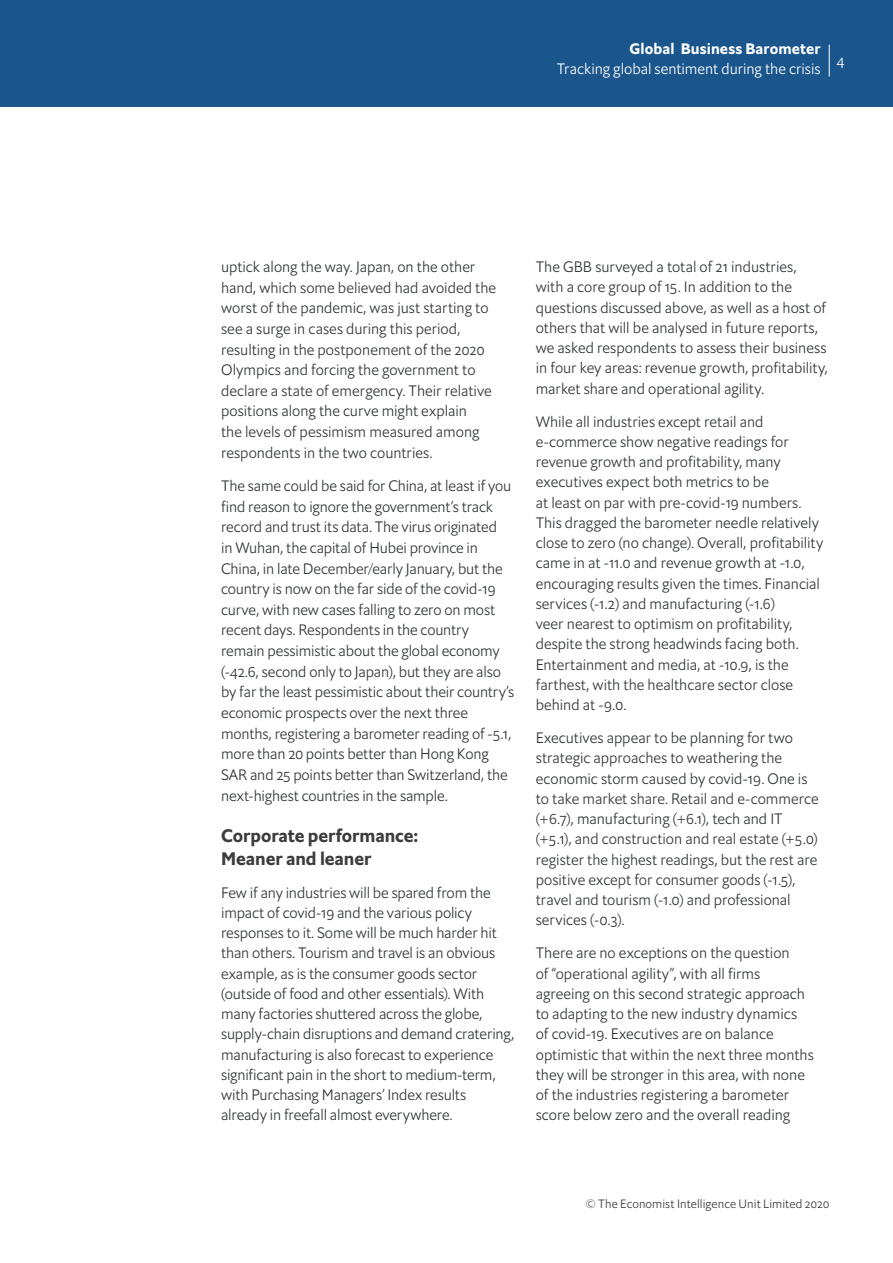
<style>
.page{position:relative;width:893px;height:1263px;background:#fff}
.page>*{position:absolute;margin:0;border:0;box-sizing:border-box;transform-origin:0 0}
.t1{font:700 18px/22.5px "Econ Sans OS";letter-spacing:-.005em;color:#3c3c3c}
.t2{font:300 15px/20.2px "Econ Sans OS";letter-spacing:-.005em;color:#343739}
.t3{font:300 15px "Econ Sans OS";color:#fff}
.t4{font:700 15px "Econ Sans OS";letter-spacing:.005em;color:#fff}
.t5{font:300 12px "Econ Sans OS";letter-spacing:.01em;color:#3c3c3c}
</style>
<div class="page">
<div style="left:0;top:0;width:893px;height:106px;background:#1a558c"></div>
<hr style="left:829px;top:45px;width:1px;height:32px;background:#fff">
<p class="t4" style="left:630px;top:39px;width:192px">Global Business Barometer</p>
<p class="t3" style="left:557px;top:59px;width:265px">Tracking global sentiment during the crisis</p>
<p class="t3" style="left:836px;top:51px;width:9px">4</p>
<p class="t2" style="left:221px;top:256px;width:276px;line-height:20.7px">uptick along the way. Japan, on the other hand, which some believed had avoided the worst of the pandemic, was just starting to see a surge in cases during this period, resulting in the postponement of the 2020<br>Olympics and forcing the government to declare a state of emergency. Their relative positions along the curve might explain<br>the levels of pessimism measured among respondents in the two countries.</p>
<p class="t2" style="left:221px;top:475px;width:295px;line-height:20.7px">The same could be said for China, at least if you find reason to ignore the government’s track record and trust its data. The virus originated<br>in Wuhan, the capital of Hubei province in China, in late December/early January, but the country is now on the far side of the covid-19 curve, with new cases falling to zero on most recent days. Respondents in the country remain pessimistic about the global economy (-42.6, second only to Japan), but they are also by far the least pessimistic about their country’s economic prospects over the next three months, registering a barometer reading of -5.1, more than 20 points better than Hong Kong SAR and 25 points better than Switzerland, the next-highest countries in the sample.</p>
<p class="t1" style="left:221px;top:824px;width:199px">Corporate performance:<br>Meaner and leaner</p>
<p class="t2" style="left:221px;top:882px;width:295px">Few if any industries will be spared from the impact of covid-19 and the various policy responses to it. Some will be much harder hit than others. Tourism and travel is an obvious example, as is the consumer goods sector (outside of food and other essentials). With many factories shuttered across the globe, supply-chain disruptions and demand cratering, manufacturing is also forecast to experience significant pain in the short to medium-term, with Purchasing Managers’ Index results already in freefall almost everywhere.</p>
<p class="t2" style="left:536px;top:257px;width:293px">The GBB surveyed a total of 21 industries, with a core group of 15. In addition to the questions discussed above, as well as a host of others that will be analysed in future reports, we asked respondents to assess their business in four key areas: revenue growth, profitability, market share and operational agility.</p>
<p class="t2" style="left:536px;top:411px;width:289px">While all industries except retail and e-commerce show negative readings for revenue growth and profitability, many executives expect both metrics to be<br>at least on par with pre-covid-19 numbers.<br>This dragged the barometer needle relatively close to zero (no change). Overall, profitability came in at -11.0 and revenue growth at -1.0, encouraging results given the times. Financial services (-1.2) and manufacturing (-1.6)<br>veer nearest to optimism on profitability, despite the strong headwinds facing both.<br>Entertainment and media, at -10.9, is the farthest, with the healthcare sector close behind at -9.0.</p>
<p class="t2" style="left:536px;top:728px;width:284px">Executives appear to be planning for two strategic approaches to weathering the economic storm caused by covid-19. One is to take market share. Retail and e-commerce (+6.7), manufacturing (+6.1), tech and IT (+5.1), and construction and real estate (+5.0) register the highest readings, but the rest are positive except for consumer goods (-1.5), travel and tourism (-1.0) and professional services (-0.3).</p>
<p class="t2" style="left:536px;top:943px;width:280px">There are no exceptions on the question<br>of “operational agility”, with all firms agreeing on this second strategic approach to adapting to the new industry dynamics<br>of covid-19. Executives are on balance optimistic that within the next three months they will be stronger in this area, with none of the industries registering a barometer score below zero and the overall reading</p>
<p class="t5" style="left:586px;top:1196px;width:245px">© The Economist Intelligence Unit Limited 2020</p>
</div>
